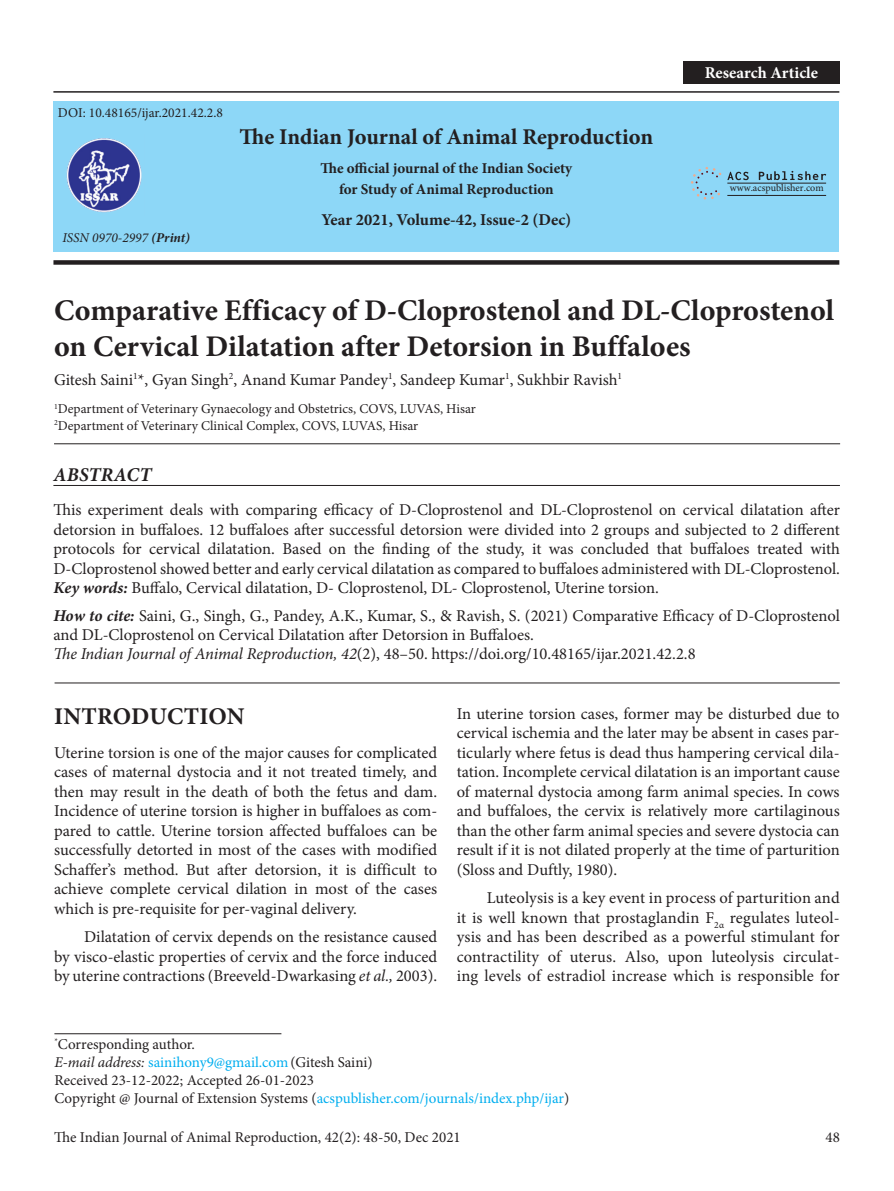
<style>
.page{position:relative;width:894px;height:1191px;background:#fff}
.page>*{position:absolute;margin:0;border:0;box-sizing:border-box;transform-origin:0 0}
.article_title{font:700 30px/36px "Minion Pro";color:#231f20}
.head-1{font:700 24px "Minion Pro";letter-spacing:.01em;color:#231f20}
.t1{font:700 22.5px "Minion Pro";color:#231f20}
.Abstract{font:italic 700 19.5px "Minion Pro";letter-spacing:.01em;color:#231f20}
.para-2{font:16.5px/19.5px "Minion Pro";color:#231f20;text-align:justify}
.para-1{font:16.5px/19.5px "Minion Pro";color:#231f20;text-align:justify}
.abstract_text{font:16.5px/19.5px "Minion Pro";color:#231f20;text-align:justify}
.Article_info_text{font:16.5px/18.9px "Minion Pro";color:#231f20}
.author_name{font:16.5px "Minion Pro";letter-spacing:-.005em;color:#231f20}
.t2{font:700 16.5px "Minion Pro";color:#231f20}
.t3{font:700 16.5px "Minion Pro";color:#fff}
.Email_Section{font:15px "Minion Pro";letter-spacing:-.005em;color:#00aeef}
.Email_Section-2{font:15px "Minion Pro";color:#231f20}
.t4{font:700 15px/21px "Minion Pro";color:#231f20;text-align:center}
.Corresponding_author{font:15px "Minion Pro";letter-spacing:-.005em;color:#231f20}
.author-affil{font:13.5px "Minion Pro";color:#231f20}
.t5{font:italic 13.5px "Minion Pro";color:#231f20}
.t6{font:10.05px "Minion Pro";color:#231f20}
.s1{font-weight:700}
.s2{font-weight:700;font-style:italic}
.s3{font-style:italic}
.s4{font-style:italic;color:#231f20}
.s5{color:#231f20}
</style>
<div class="page">
<hr style="left:53px;top:485px;width:786px;height:1px;background:#231f20">
<hr style="left:54px;top:1033px;width:227px;height:1px;background:#231f20">
<hr style="left:54px;top:443px;width:785px;height:1px;background:#231f20">
<hr style="left:55px;top:682px;width:784px;height:1px;background:#231f20">
<hr style="left:53px;top:91px;width:786px;height:2px;background:#231f20">
<div style="left:53px;top:260px;width:786px;height:5px;background:#231f20"></div>
<div style="left:53px;top:101px;width:786px;height:150px;background:#8dd7f7"></div>
<div style="left:683px;top:61px;width:156px;height:22px;background:#231f20"></div>
<svg style="left:727px;top:171px;width:21px;height:10px"></svg>
<svg style="left:758px;top:171px;width:68px;height:10px"></svg>
<svg style="left:691px;top:167px;width:30px;height:32px"></svg>
<hr style="left:727px;top:183px;width:98px;height:1px;background:#231f20">
<hr style="left:727px;top:195px;width:98px;height:1px;background:#231f20">
<img style="left:66px;top:138px;width:76px;height:75px">
<p class="author-affil" style="left:58px;top:104px;width:166px">DOI: 10.48165/ijar.2021.42.2.8</p>
<p class="t5" style="left:62px;top:229px;width:129px">ISSN 0970-2997 <span class="s1">(Print)</span></p>
<p class="t1" style="left:239px;top:121px;width:415px">The Indian Journal of Animal Reproduction</p>
<p class="t4" style="left:320px;top:157px;width:253px">The official journal of the Indian Society for Study of Animal Reproduction</p>
<p class="t2" style="left:321px;top:208px;width:251px">Year 2021, Volume-42, Issue-2 (Dec)</p>
<p class="t3" style="left:704px;top:61px;width:115px">Research Article</p>
<p class="t6" style="left:729px;top:181px;width:95px">www.acspublisher.com</p>
<p class="article_title" style="left:54px;top:292px;width:781px">Comparative Efficacy of D-Cloprostenol and DL-Cloprostenol on Cervical Dilatation after Detorsion in Buffaloes</p>
<p class="author_name" style="left:54px;top:368px;width:569px">Gitesh Saini<sup>1</sup>*, Gyan Singh<sup>2</sup>, Anand Kumar Pandey<sup>1</sup>, Sandeep Kumar<sup>1</sup>, Sukhbir Ravish<sup>1</sup></p>
<p class="author-affil" style="left:54px;top:399px;width:423px"><sup>1</sup>Department of Veterinary Gynaecology and Obstetrics, COVS, LUVAS, Hisar</p>
<p class="author-affil" style="left:54px;top:416px;width:365px"><sup>2</sup>Department of Veterinary Clinical Complex, COVS, LUVAS, Hisar</p>
<p class="Abstract" style="left:53px;top:460px;width:99px">ABSTRACT</p>
<p class="abstract_text" style="left:53px;top:500px;width:787px">This experiment deals with comparing efficacy of D-Cloprostenol and DL-Cloprostenol on cervical dilatation after detorsion in buffaloes. 12 buffaloes after successful detorsion were divided into 2 groups and subjected to 2 different protocols for cervical dilatation. Based on the finding of the study, it was concluded that buffaloes treated with D-Cloprostenol showed better and early cervical dilatation as compared to buffaloes administered with DL-Cloprostenol.</p>
<p class="Article_info_text" style="left:53px;top:578px;width:607px"><span class="s2">Key words:</span> Buffalo, Cervical dilatation, D- Cloprostenol, DL- Cloprostenol, Uterine torsion.</p>
<p class="Article_info_text" style="left:53px;top:606px;width:787px"><span class="s2">How to cite:</span> Saini, G., Singh, G., Pandey, A.K., Kumar, S., &amp; Ravish, S. (2021) Comparative Efficacy of D-Cloprostenol and DL-Cloprostenol on Cervical Dilatation after Detorsion in Buffaloes.</p>
<p class="Article_info_text" style="left:53px;top:644px;width:643px"><span class="s3">The Indian Journal of Animal Reproduction, 42</span>(2), 48–50. https://doi.org/10.48165/ijar.2021.42.2.8</p>
<p class="head-1" style="left:54px;top:699px;width:192px">INTRODUCTION</p>
<p class="para-1" style="left:54px;top:742px;width:384px">Uterine torsion is one of the major causes for complicated cases of maternal dystocia and it not treated timely, and then may result in the death of both the fetus and dam.<br>Incidence of uterine torsion is higher in buffaloes as com&shy;pared to cattle. Uterine torsion affected buffaloes can be successfully detorted in most of the cases with modified Schaffer’s method. But after detorsion, it is difficult to achieve complete cervical dilation in most of the cases which is pre-requisite for per-vaginal delivery.</p>
<p class="para-2" style="left:54px;top:927px;width:384px;text-indent:30px">Dilatation of cervix depends on the resistance caused by visco-elastic properties of cervix and the force induced by uterine contractions (Breeveld-Dwarkasing <span class="s3">et al.,</span> 2003).</p>
<p class="para-2" style="left:456px;top:703px;width:384px">In uterine torsion cases, former may be disturbed due to cervical ischemia and the later may be absent in cases par&shy;ticularly where fetus is dead thus hampering cervical dila&shy;tation. Incomplete cervical dilatation is an important cause of maternal dystocia among farm animal species. In cows and buffaloes, the cervix is relatively more cartilaginous than the other farm animal species and severe dystocia can result if it is not dilated properly at the time of parturition (Sloss and Duftly, 1980).</p>
<p class="para-2" style="left:456px;top:888px;width:384px;text-indent:30px">Luteolysis is a key event in process of parturition and it is well known that prostaglandin F<sub>2α</sub> regulates luteol&shy;ysis and has been described as a powerful stimulant for contractility of uterus. Also, upon luteolysis circulat&shy;ing levels of estradiol increase which is responsible for</p>
<p class="Corresponding_author" style="left:54px;top:1034px;width:142px"><sup>*</sup>Corresponding author.</p>
<p class="Email_Section" style="left:54px;top:1052px;width:320px"><span class="s4">E-mail address:</span> sainihony9@gmail.com<span class="s5">(Gitesh Saini)</span></p>
<p class="Email_Section-2" style="left:54px;top:1070px;width:261px">Received 23-12-2022; Accepted 26-01-2023</p>
<p class="Email_Section" style="left:54px;top:1088px;width:516px"><span class="s5">Copyright @ Journal of Extension Systems (</span>acspublisher.com/journals/index.php/ijar<span class="s5">)</span></p>
<p class="Email_Section-2" style="left:54px;top:1127px;width:408px">The Indian Journal of Animal Reproduction, 42(2): 48-50, Dec 2021</p>
<p class="Email_Section-2" style="left:825px;top:1127px;width:16px">48</p>
</div>
